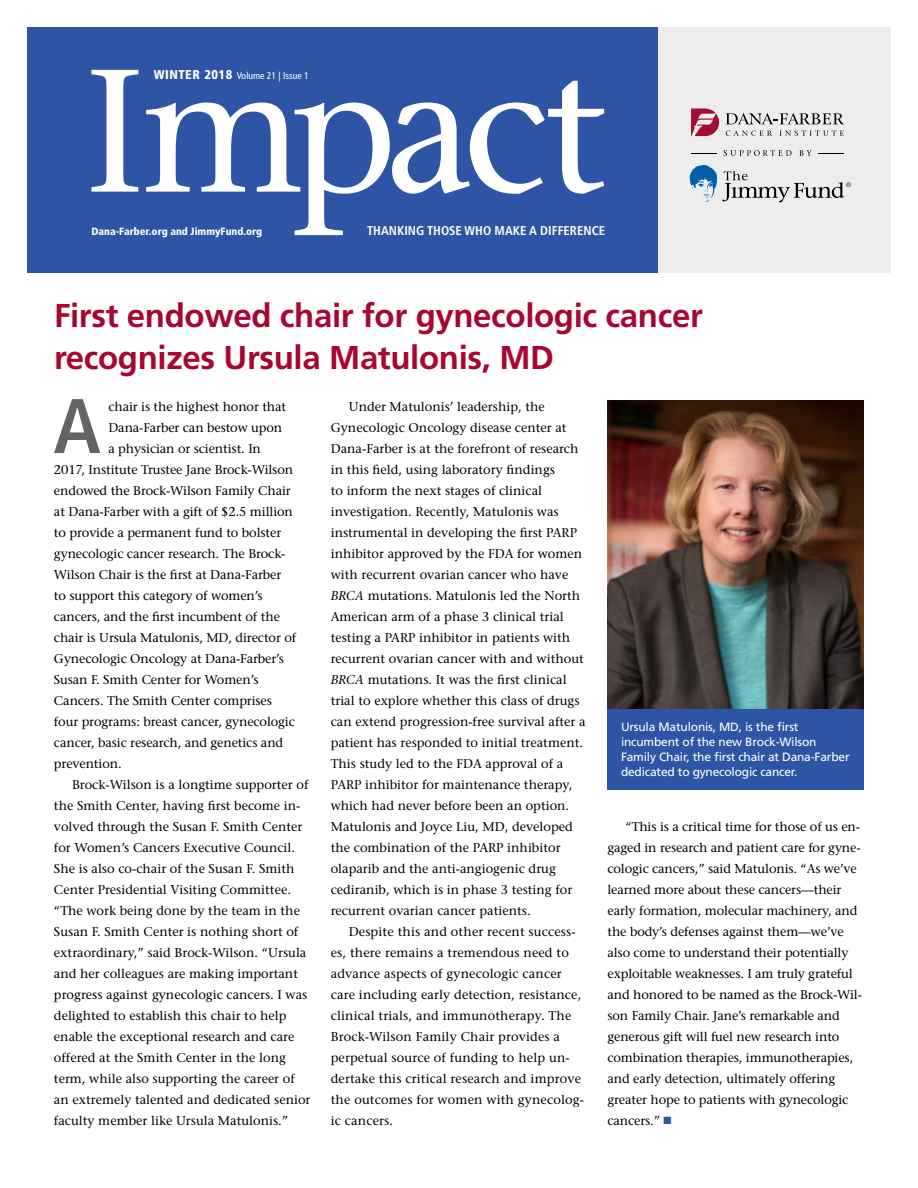
<style>
.page{position:relative;width:918px;height:1188px;background:#fff}
.page>*{position:absolute;margin:0;border:0;box-sizing:border-box;transform-origin:0 0}
.t1{font:174px "Stone Serif";letter-spacing:-.06em;color:#fff}
.t2{font:700 condensed 77.25px "Frutiger LT Std";color:#636466}
.t3{font:700 33px/42px "Frutiger LT Std";letter-spacing:-.01em;color:#a90533}
.t4{font:12.75px/21px "Stone Serif";color:#000}
.t5{font:700 condensed 12.75px "Frutiger LT Std";color:#fff}
.t6{font:12px/15px "Frutiger LT Std";letter-spacing:-.015em;color:#fff}
.t7{font:900 condensed 10.5px "Frutiger LT Std";color:#fff}
.t8{font:condensed 9.75px "Frutiger LT Std";color:#fff}
.s1{font-weight:900;font-size:12.75px}
.s2{font-style:italic}
.s3{color:#2e55a5}
</style>
<div class="page">
<div style="left:657px;top:27px;width:234px;height:245px;background:#ededee"></div>
<div style="left:27px;top:27px;width:630px;height:245px;background:#2e55a5"></div>
<svg style="left:691px;top:109px;width:28px;height:27px"></svg>
<svg style="left:726px;top:131px;width:46px;height:5px"></svg>
<svg style="left:780px;top:131px;width:64px;height:5px"></svg>
<svg style="left:725px;top:113px;width:119px;height:11px"></svg>
<svg style="left:690px;top:165px;width:161px;height:37px"></svg>
<svg style="left:724px;top:150px;width:68px;height:6px"></svg>
<svg style="left:799px;top:150px;width:13px;height:6px"></svg>
<svg style="left:691px;top:153px;width:25px;height:1px"></svg>
<svg style="left:819px;top:153px;width:25px;height:1px"></svg>
<div style="left:608px;top:644px;width:256px;height:146px;background:#2e55a5"></div>
<img style="left:608px;top:400px;width:256px;height:309px">
<h1 class="t1" style="left:85px;top:28px;width:525px">Impact</h1>
<p class="t8" style="left:154px;top:70px;width:156px"><span class="s1">WINTER 2018</span> Volume 21 | Issue 1</p>
<p class="t7" style="left:92px;top:225px;width:172px">Dana-Farber.org and JimmyFund.org</p>
<p class="t5" style="left:367px;top:223px;width:240px">THANKING THOSE WHO MAKE A DIFFERENCE</p>
<h3 class="t3" style="left:54px;top:295px;width:650px">First endowed chair for gynecologic cancer recognizes Ursula Matulonis, MD</h3>
<h2 class="t2" style="left:54px;top:380px;width:49px">A</h2>
<p class="t4" style="left:108px;top:396px;width:179px">chair is the highest honor that</p>
<p class="t4" style="left:108px;top:417px;width:175px">Dana-Farber can bestow upon</p>
<p class="t4" style="left:108px;top:438px;width:154px">a physician or scientist. In</p>
<p class="t4" style="left:54px;top:459px;width:241px">2017, Institute Trustee Jane Brock-Wilson</p>
<p class="t4" style="left:54px;top:480px;width:238px">endowed the Brock-Wilson Family Chair</p>
<p class="t4" style="left:54px;top:501px;width:240px">at Dana-Farber with a gift of $2.5 million</p>
<p class="t4" style="left:54px;top:522px;width:229px">to provide a permanent fund to bolster</p>
<p class="t4" style="left:54px;top:543px;width:233px">gynecologic cancer research. The Brock-</p>
<p class="t4" style="left:54px;top:564px;width:229px">Wilson Chair is the first at Dana-Farber</p>
<p class="t4" style="left:54px;top:585px;width:210px">to support this category of women’s</p>
<p class="t4" style="left:54px;top:606px;width:227px">cancers, and the first incumbent of the</p>
<p class="t4" style="left:54px;top:627px;width:244px">chair is Ursula Matulonis, MD, director of</p>
<p class="t4" style="left:54px;top:648px;width:232px">Gynecologic Oncology at Dana-Farber’s</p>
<p class="t4" style="left:54px;top:669px;width:206px">Susan F. Smith Center for Women’s</p>
<p class="t4" style="left:54px;top:690px;width:220px">Cancers. The Smith Center comprises</p>
<p class="t4" style="left:54px;top:711px;width:243px">four programs: breast cancer, gynecologic</p>
<p class="t4" style="left:54px;top:732px;width:231px">cancer, basic research, and genetics and</p>
<p class="t4" style="left:54px;top:753px;width:69px">prevention.</p>
<p class="t4" style="left:72px;top:774px;width:238px">Brock-Wilson is a longtime supporter of</p>
<p class="t4" style="left:54px;top:795px;width:248px">the Smith Center, having first become in-</p>
<p class="t4" style="left:54px;top:816px;width:250px">volved through the Susan F. Smith Center</p>
<p class="t4" style="left:54px;top:837px;width:243px">for Women’s Cancers Executive Council.</p>
<p class="t4" style="left:54px;top:858px;width:242px">She is also co-chair of the Susan F. Smith</p>
<p class="t4" style="left:54px;top:879px;width:238px">Center Presidential Visiting Committee.</p>
<p class="t4" style="left:54px;top:900px;width:248px">“The work being done by the team in the</p>
<p class="t4" style="left:54px;top:921px;width:246px">Susan F. Smith Center is nothing short of</p>
<p class="t4" style="left:54px;top:942px;width:254px">extraordinary,” said Brock-Wilson. “Ursula</p>
<p class="t4" style="left:54px;top:963px;width:246px">and her colleagues are making important</p>
<p class="t4" style="left:54px;top:984px;width:255px">progress against gynecologic cancers. I was</p>
<p class="t4" style="left:54px;top:1005px;width:234px">delighted to establish this chair to help</p>
<p class="t4" style="left:54px;top:1026px;width:242px">enable the exceptional research and care</p>
<p class="t4" style="left:54px;top:1047px;width:233px">offered at the Smith Center in the long</p>
<p class="t4" style="left:54px;top:1068px;width:242px">term, while also supporting the career of</p>
<p class="t4" style="left:54px;top:1089px;width:258px">an extremely talented and dedicated senior</p>
<p class="t4" style="left:54px;top:1110px;width:236px">faculty member like Ursula Matulonis.”</p>
<p class="t4" style="left:331px;top:396px;width:256px;text-indent:18px">Under Matulonis’ leadership, the Gynecologic Oncology disease center at Dana-Farber is at the forefront of research in this field, using laboratory findings<br>to inform the next stages of clinical investigation. Recently, Matulonis was instrumental in developing the first PARP inhibitor approved by the FDA for women with recurrent ovarian cancer who have <span class="s2">BRCA</span> mutations. Matulonis led the North American arm of a phase 3 clinical trial testing a PARP inhibitor in patients with recurrent ovarian cancer with and without <span class="s2">BRCA</span> mutations. It was the first clinical trial to explore whether this class of drugs can extend progression-free survival after a patient has responded to initial treatment.<br>This study led to the FDA approval of a PARP inhibitor for maintenance therapy, which had never before been an option.<br>Matulonis and Joyce Liu, MD, developed the combination of the PARP inhibitor olaparib and the anti-angiogenic drug cediranib, which is in phase 3 testing for recurrent ovarian cancer patients.</p>
<p class="t4" style="left:331px;top:921px;width:255px;text-indent:18px">Despite this and other recent success&shy;es, there remains a tremendous need to advance aspects of gynecologic cancer care including early detection, resistance, clinical trials, and immunotherapy. The Brock-Wilson Family Chair provides a perpetual source of funding to help un&shy;dertake this critical research and improve the outcomes for women with gynecolog&shy;ic cancers.</p>
<p class="t6" style="left:621px;top:720px;width:230px">Ursula Matulonis, MD, is the first incumbent of the new Brock-Wilson Family Chair, the first chair at Dana-Farber dedicated to gynecologic cancer.</p>
<p class="t4" style="left:608px;top:816px;width:256px;text-indent:18px">“This is a critical time for those of us en&shy;gaged in research and patient care for gyne&shy;cologic cancers,” said Matulonis. “As we’ve learned more about these cancers—their early formation, molecular machinery, and the body’s defenses against them—we’ve also come to understand their potentially exploitable weaknesses. I am truly grateful and honored to be named as the Brock-Wil&shy;son Family Chair. Jane’s remarkable and generous gift will fuel new research into combination therapies, immunotherapies, and early detection, ultimately offering greater hope to patients with gynecologic cancers.” <span class="s3">■</span></p>
</div>
